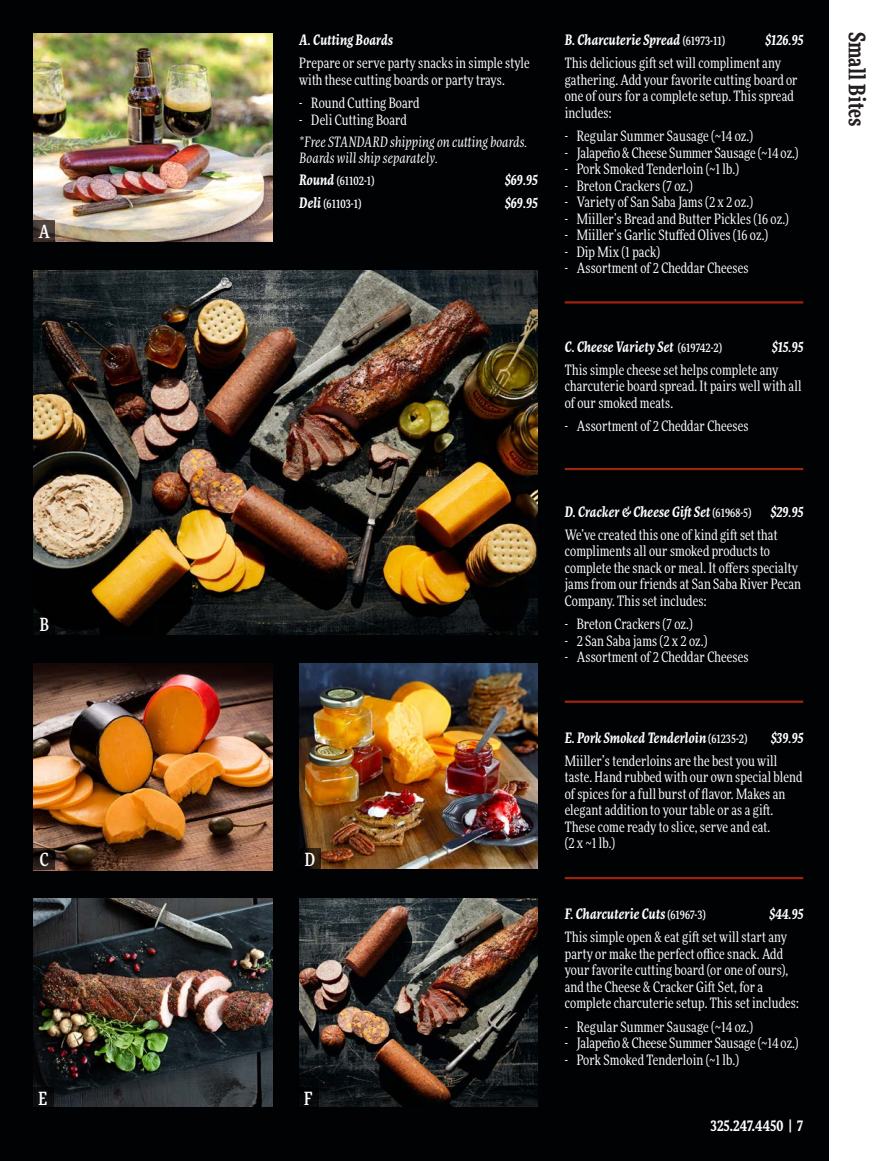
<style>
.page{position:relative;width:891px;height:1161px;background:#010203}
.page>*{position:absolute;margin:0;border:0;box-sizing:border-box;transform-origin:0 0}
.t1{font:700 condensed 22.5px "More Pro";letter-spacing:.01em;color:#231f20}
.t2{font:500 condensed 18px "More Pro";color:#fff}
.t3{font:700 condensed 15px "More Pro";letter-spacing:.01em;color:#fff}
.body{font:condensed 14.25px/16.5px "More Pro";letter-spacing:.01em;color:#fff}
.t4{font:italic 700 condensed 14.25px "More Pro";letter-spacing:.01em;color:#fff}
.body-2{font:italic condensed 14.25px/15.8px "More Pro";letter-spacing:.01em;color:#fff}
.t5{font:500 condensed 12px "More Pro";letter-spacing:.01em;color:#fff}
.s1{font-weight:700;font-style:italic;font-size:14.25px}
.s2{font-weight:500;font-style:normal;font-size:12px}
</style>
<div class="page">
<div style="left:829px;top:0;width:62px;height:1161px;background:#fff"></div>
<img style="left:34px;top:899px;width:238px;height:208px">
<img style="left:34px;top:34px;width:238px;height:208px">
<img style="left:34px;top:271px;width:504px;height:364px">
<img style="left:299px;top:899px;width:239px;height:208px">
<img style="left:34px;top:664px;width:238px;height:206px">
<img style="left:299px;top:664px;width:239px;height:205px">
<hr style="left:565px;top:877px;width:238px;height:2px;background:#a0230e">
<hr style="left:565px;top:701px;width:238px;height:2px;background:#a0230e">
<hr style="left:565px;top:468px;width:238px;height:2px;background:#a0230e">
<hr style="left:565px;top:301px;width:238px;height:3px;background:#a0230e">
<svg style="left:34px;top:848px;width:21px;height:22px"></svg>
<div style="left:32px;top:1087px;width:22px;height:21px;background:#0c0d0f"></div>
<div style="left:298px;top:1087px;width:21px;height:21px;background:#060709"></div>
<div style="left:34px;top:613px;width:21px;height:22px;background:#040506"></div>
<svg style="left:299px;top:848px;width:22px;height:21px"></svg>
<svg style="left:34px;top:220px;width:21px;height:22px"></svg>
<p class="t2" style="left:39px;top:219px;width:13px">A</p>
<p class="t4" style="left:299px;top:30px;width:95px">A. Cutting Boards</p>
<p class="body" style="left:299px;top:55px;width:232px">Prepare or serve party snacks in simple style with these cutting boards or party trays.</p>
<p class="body" style="left:299px;top:94px;width:122px">- Round Cutting Board</p>
<p class="body" style="left:299px;top:111px;width:109px">- Deli Cutting Board</p>
<p class="body-2" style="left:299px;top:134px;width:230px">*Free STANDARD shipping on cutting boards.<br>Boards will ship separately.</p>
<p class="t5" style="left:299px;top:173px;width:77px"><span class="s1">Round</span> (61102-1)</p>
<p class="t4" style="left:505px;top:170px;width:34px">$69.95</p>
<p class="t5" style="left:299px;top:195px;width:64px"><span class="s1">Deli</span> (61103-1)</p>
<p class="t4" style="left:505px;top:193px;width:34px">$69.95</p>
<p class="t4" style="left:565px;top:30px;width:162px">B. Charcuterie Spread <span class="s2">(61973-11)</span></p>
<p class="t4" style="left:765px;top:30px;width:39px">$126.95</p>
<p class="body" style="left:565px;top:55px;width:234px">This delicious gift set will compliment any gathering. Add your favorite cutting board or one of ours for a complete setup. This spread includes:</p>
<p class="body" style="left:565px;top:127px;width:190px">- Regular Summer Sausage (~14 oz.)</p>
<p class="body" style="left:565px;top:144px;width:235px">- Jalapeño &amp; Cheese Summer Sausage (~14 oz.)</p>
<p class="body" style="left:565px;top:160px;width:176px">- Pork Smoked Tenderloin (~1 lb.)</p>
<p class="body" style="left:565px;top:177px;width:130px">- Breton Crackers (7 oz.)</p>
<p class="body" style="left:565px;top:193px;width:190px">- Variety of San Saba Jams (2 x 2 oz.)</p>
<p class="body" style="left:565px;top:210px;width:226px">- Miiller’s Bread and Butter Pickles (16 oz.)</p>
<p class="body" style="left:565px;top:226px;width:205px">- Miiller’s Garlic Stuffed Olives (16 oz.)</p>
<p class="body" style="left:565px;top:243px;width:97px">- Dip Mix (1 pack)</p>
<p class="body" style="left:565px;top:259px;width:185px">- Assortment of 2 Cheddar Cheeses</p>
<p class="t4" style="left:565px;top:336px;width:159px">C. Cheese Variety Set <span class="s2">(619742-2)</span></p>
<p class="t4" style="left:772px;top:336px;width:33px">$15.95</p>
<p class="body" style="left:565px;top:361px;width:238px">This simple cheese set helps complete any charcuterie board spread. It pairs well with all of our smoked meats.</p>
<p class="body" style="left:565px;top:417px;width:185px">- Assortment of 2 Cheddar Cheeses</p>
<p class="t2" style="left:40px;top:612px;width:11px">B</p>
<p class="t2" style="left:40px;top:847px;width:10px">C</p>
<p class="t2" style="left:305px;top:847px;width:12px">D</p>
<p class="t2" style="left:39px;top:1086px;width:10px">E</p>
<p class="t2" style="left:304px;top:1086px;width:10px">F</p>
<p class="t4" style="left:565px;top:501px;width:188px">D. Cracker &amp; Cheese Gift Set <span class="s2">(61968-5)</span></p>
<p class="t4" style="left:771px;top:501px;width:34px">$29.95</p>
<p class="body" style="left:565px;top:526px;width:238px">We’ve created this one of kind gift set that compliments all our smoked products to complete the snack or meal. It offers specialty jams from our friends at San Saba River Pecan Company. This set includes:</p>
<p class="body" style="left:565px;top:615px;width:130px">- Breton Crackers (7 oz.)</p>
<p class="body" style="left:565px;top:632px;width:144px">- 2 San Saba jams (2 x 2 oz.)</p>
<p class="body" style="left:565px;top:648px;width:185px">- Assortment of 2 Cheddar Cheeses</p>
<p class="t4" style="left:565px;top:727px;width:184px">E. Pork Smoked Tenderloin <span class="s2">(61235-2)</span></p>
<p class="t4" style="left:771px;top:727px;width:34px">$39.95</p>
<p class="body" style="left:565px;top:752px;width:239px">Miiller’s tenderloins are the best you will taste. Hand rubbed with our own special blend of spices for a full burst of flavor. Makes an elegant addition to your table or as a gift.<br>These come ready to slice, serve and eat.<br>(2 x ~1 lb.)</p>
<p class="t4" style="left:565px;top:904px;width:143px">F. Charcuterie Cuts <span class="s2">(61967-3)</span></p>
<p class="t4" style="left:769px;top:904px;width:35px">$44.95</p>
<p class="body" style="left:565px;top:929px;width:236px">This simple open &amp; eat gift set will start any party or make the perfect office snack. Add your favorite cutting board (or one of ours), and the Cheese &amp; Cracker Gift Set, for a complete charcuterie setup. This set includes:</p>
<p class="body" style="left:565px;top:1018px;width:190px">- Regular Summer Sausage (~14 oz.)</p>
<p class="body" style="left:565px;top:1034px;width:235px">- Jalapeño &amp; Cheese Summer Sausage (~14 oz.)</p>
<p class="body" style="left:565px;top:1051px;width:176px">- Pork Smoked Tenderloin (~1 lb.)</p>
<p class="t3" style="left:711px;top:1115px;width:94px">325.247.4450 | 7</p>
<p class="t1" style="left:873px;top:32px;width:97px;rotate:90deg">Small Bites</p>
</div>
